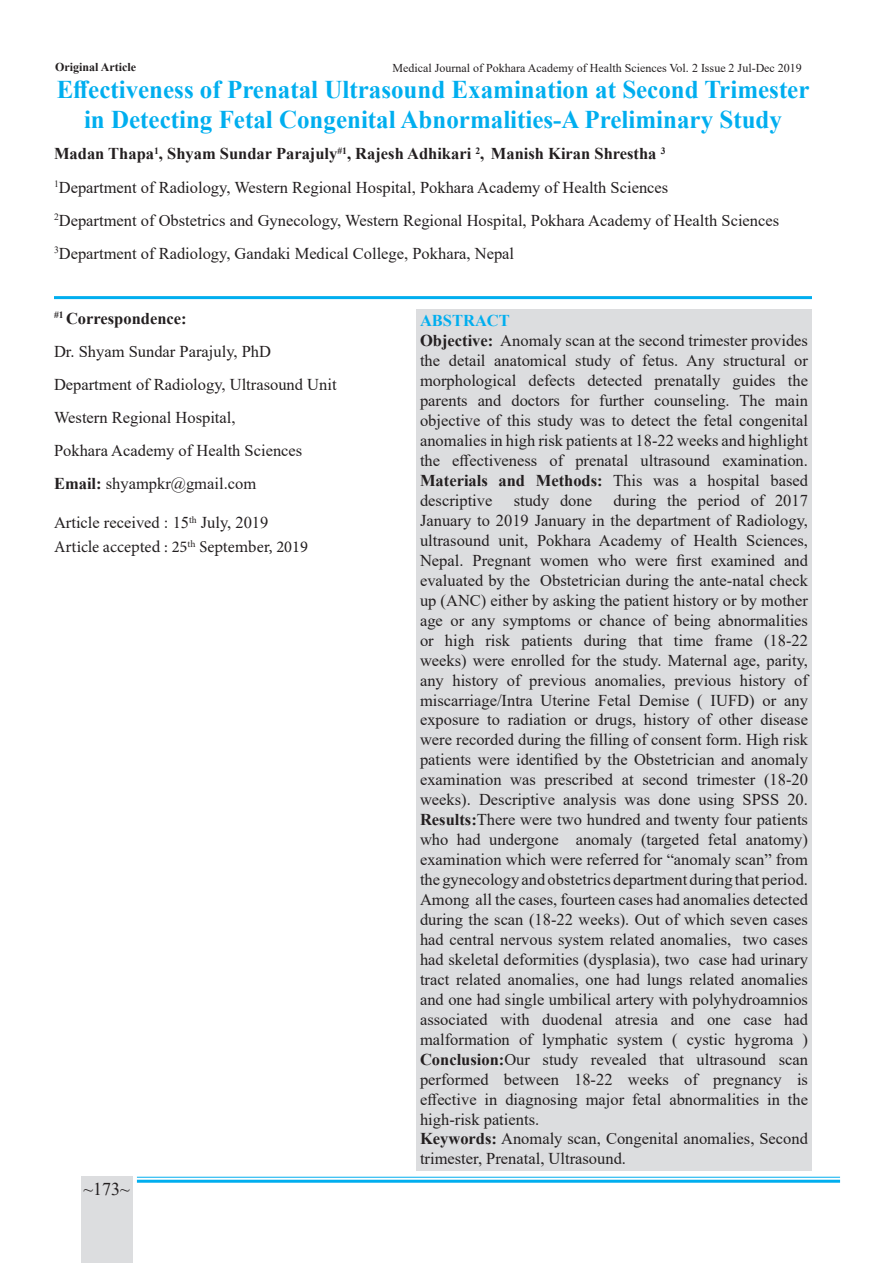
<style>
.page{position:relative;width:893px;height:1263px;background:#fff}
.page>*{position:absolute;margin:0;border:0;box-sizing:border-box;transform-origin:0 0}
.Normal___16_pt_Bold{font:700 25.5px/30px "Times New Roman";color:#00aeef;text-align:center}
.t1{font:18px "Times New Roman";color:#231f20}
.t2{font:16.5px/20px "Times New Roman";color:#231f20;text-align:justify}
.t3{font:700 16.5px "Times New Roman";color:#231f20}
.t4{font:16.5px "Minion Pro";color:#231f20}
.t5{font:700 16.5px "Times New Roman";color:#00aeef}
.t6{font:12px "Times New Roman";color:#231f20}
.t7{font:700 12px "Times New Roman";color:#231f20}
.s1{font-weight:700}
</style>
<div class="page">
<hr style="left:137px;top:1177px;width:703px;height:1px;background:#00aeef">
<hr style="left:137px;top:1180px;width:703px;height:3px;background:#00aeef">
<div style="left:81px;top:1177px;width:51px;height:86px;background:#dcdddf"></div>
<hr style="left:54px;top:296px;width:758px;height:3px;background:#00aeef">
<div style="left:416px;top:309px;width:396px;height:862px;background:#dcdddf"></div>
<p class="t7" style="left:55px;top:58px;width:82px">Original Article</p>
<p class="t6" style="left:392px;top:60px;width:411px">Medical Journal of Pokhara Academy of Health Sciences Vol. 2 Issue 2 Jul-Dec 2019</p>
<p class="Normal___16_pt_Bold" style="left:57px;top:74px;width:754px">Effectiveness of Prenatal Ultrasound Examination at Second Trimester in Detecting Fetal Congenital Abnormalities-A Preliminary Study</p>
<p class="t3" style="left:54px;top:142px;width:613px">Madan Thapa<sup>1</sup>, Shyam Sundar Parajuly<sup>#1</sup>, Rajesh Adhikari <sup>2</sup>, Manish Kiran Shrestha <sup>3</sup></p>
<p class="t2" style="left:54px;top:177px;width:616px"><sup>1</sup>Department of Radiology, Western Regional Hospital, Pokhara Academy of Health Sciences</p>
<p class="t2" style="left:54px;top:210px;width:727px"><sup>2</sup>Department of Obstetrics and Gynecology, Western Regional Hospital, Pokhara Academy of Health Sciences</p>
<p class="t2" style="left:54px;top:243px;width:462px"><sup>3</sup>Department of Radiology, Gandaki Medical College, Pokhara, Nepal</p>
<p class="t3" style="left:54px;top:306px;width:134px"><sup>#1</sup> Correspondence:</p>
<p class="t2" style="left:54px;top:341px;width:219px">Dr. Shyam Sundar Parajuly, PhD</p>
<p class="t2" style="left:54px;top:374px;width:284px">Department of Radiology, Ultrasound Unit</p>
<p class="t2" style="left:54px;top:407px;width:183px">Western Regional Hospital,</p>
<p class="t2" style="left:54px;top:440px;width:250px">Pokhara Academy of Health Sciences</p>
<p class="t2" style="left:54px;top:473px;width:204px"><span class="s1">Email:</span> shyampkr@gmail.com</p>
<p class="t2" style="left:54px;top:512px;width:216px">Article received : 15<sup>th</sup> July, 2019</p>
<p class="t4" style="left:54px;top:536px;width:256px">Article accepted : 25<sup>th</sup> September, 2019</p>
<p class="t1" style="left:83px;top:1176px;width:48px">~173~</p>
<p class="t5" style="left:420px;top:309px;width:91px">ABSTRACT</p>
<p class="t2" style="left:420px;top:330px;width:389px"><span class="s1">Objective:</span> Anomaly scan at the second trimester provides the detail anatomical study of fetus. Any structural or morphological defects detected prenatally guides the parents and doctors for further counseling. The main objective of this study was to detect the fetal congenital anomalies in high risk patients at 18-22 weeks and highlight the effectiveness of prenatal ultrasound examination.<br><span class="s1">Materials and Methods:</span> This was a hospital based descriptive</p>
<p class="t2" style="left:420px;top:490px;width:390px;text-align:left;text-indent:193px">during the period of 2017<br>January to 2019 January in the department of Radiology, ultrasound unit, Pokhara Academy of Health Sciences, Nepal. Pregnant women who were first examined and evaluated by the Obstetrician during the ante-natal check up (ANC) either by asking the patient history or by mother age or any symptoms or chance of being abnormalities or high risk patients during that time frame (18-22 weeks) were enrolled for the study. Maternal age, parity, any history of previous anomalies, previous history of miscarriage/Intra Uterine Fetal Demise ( IUFD) or any exposure to radiation or drugs, history of other disease were recorded during the filling of consent form. High risk patients were identified by the Obstetrician and anomaly examination was prescribed at second trimester (18-20 weeks). Descriptive analysis was done using SPSS 20.<br><span class="s1">Results:</span>There were two hundred and twenty four patients who had undergone anomaly (targeted fetal anatomy) examination which were referred for “anomaly scan” from the gynecology and obstetrics department during that period.<br>Among all the cases, fourteen cases had anomalies detected during the scan (18-22 weeks). Out of which seven cases had central nervous system related anomalies, two cases had skeletal deformities (dysplasia), two case had urinary tract related anomalies, one had lungs related anomalies and one had single umbilical artery with polyhydroamnios associated with duodenal atresia and one case had malformation of lymphatic system ( cystic hygroma )<br><span class="s1">Conclusion:</span>Our study revealed that ultrasound scan performed between 18-22 weeks of pregnancy is effective in diagnosing major fetal abnormalities in the high-risk patients.<br><span class="s1">Keywords:</span> Anomaly scan, Congenital anomalies, Second trimester, Prenatal, Ultrasound.</p>
<p class="t2" style="left:514px;top:490px;width:80px">study done</p>
</div>
